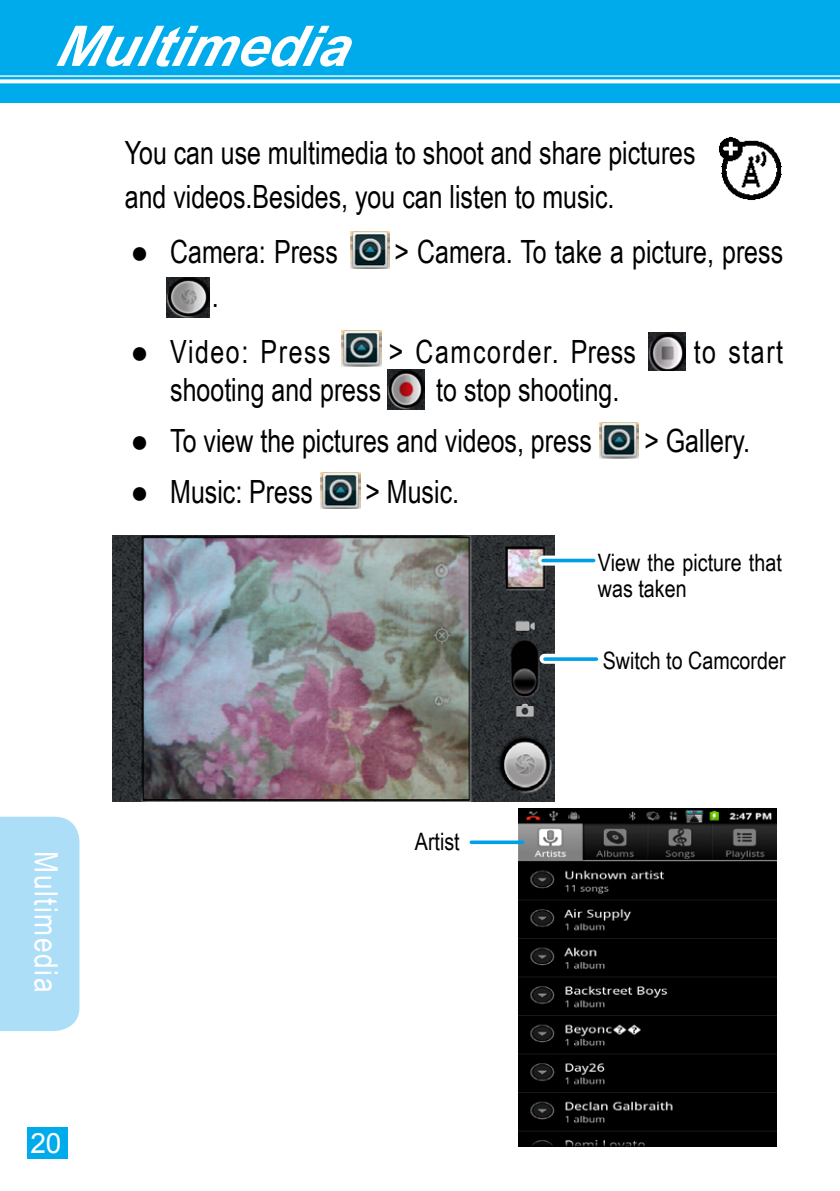
<style>
.page{position:relative;width:840px;height:1191px;background:#fff}
.page>*{position:absolute;margin:0;border:0;box-sizing:border-box;transform-origin:0 0}
.t1{font:italic 700 56px "Arial";color:#fff}
.t2{font:32px/44px "Arial Narrow";color:#000;scale:.95 1}
.t3{font:32px "Arial Narrow";letter-spacing:.05em;color:#000;scale:.95 1}
.t4{font:32px "Arial Narrow";letter-spacing:.05em;color:#fff}
.t5{font:28px "Arial";color:#fff}
.t6{font:24px/26px "Arial Narrow";color:#000}
.s1{font-family:"Arial"}
</style>
<div class="page">
<div style="left:27px;top:1127px;width:40px;height:31px;background:#00abeb"></div>
<div style="left:0;top:816px;width:79px;height:215px;background:#addef8"></div>
<div style="left:0;top:0;width:839px;height:102px;background:#00abeb"></div>
<hr style="left:0;top:75px;width:839px;height:2px;background:#fff">
<svg style="left:0;top:79px;width:839px;height:4px;background:#e5f6fd"></svg>
<img style="left:341px;top:330px;width:40px;height:36px">
<img style="left:599px;top:423px;width:39px;height:35px">
<img style="left:320px;top:472px;width:40px;height:37px">
<img style="left:112px;top:535px;width:442px;height:266px">
<svg style="left:543px;top:555px;width:50px;height:10px"></svg>
<hr style="left:542px;top:559px;width:51px;height:3px;background:#00a0e9">
<div style="left:544px;top:654px;width:42px;height:10px;background:#fff"></div>
<img style="left:719px;top:137px;width:63px;height:63px">
<img style="left:350px;top:232px;width:39px;height:37px">
<svg style="left:544px;top:657px;width:52px;height:4px"></svg>
<img style="left:518px;top:808px;width:258px;height:338px">
<svg style="left:471px;top:840px;width:51px;height:4px"></svg>
<img style="left:387px;top:370px;width:37px;height:39px">
<img style="left:648px;top:332px;width:36px;height:39px">
<img style="left:166px;top:278px;width:43px;height:39px">
<h1 class="t1" style="left:54px;top:10px;width:315px">Multimedia</h1>
<p class="t2" style="left:125px;top:129px;width:602px">You can use multimedia to shoot and share pictures and videos.Besides, you can listen to music.</p>
<p class="t2" style="left:130px;top:228px;width:219px"><span class="s1">●</span> Camera: Press</p>
<p class="t2" style="left:394px;top:228px;width:410px">&gt; Camera. To take a picture, press</p>
<p class="t2" style="left:170px;top:272px;width:53px">. .</p>
<p class="t3" style="left:130px;top:328px;width:212px"><span class="s1">●</span> Video: Press</p>
<p class="t3" style="left:388px;top:328px;width:262px">&gt; Camcorder. Press</p>
<p class="t2" style="left:693px;top:328px;width:96px">to start</p>
<p class="t2" style="left:170px;top:366px;width:223px">shooting and press</p>
<p class="t2" style="left:436px;top:366px;width:194px">to stop shooting.</p>
<p class="t2" style="left:130px;top:417px;width:487px"><span class="s1">●</span> To view the pictures and videos, press</p>
<p class="t2" style="left:644px;top:417px;width:113px">&gt; Gallery.</p>
<p class="t2" style="left:130px;top:468px;width:193px"><span class="s1">●</span> Music: Press</p>
<p class="t2" style="left:365px;top:468px;width:100px">&gt; Music.</p>
<p class="t6" style="left:597px;top:548px;width:185px">View the picture that was taken</p>
<p class="t4" style="left:70px;top:851px;width:143px;rotate:90deg">Multimedia</p>
<p class="t5" style="left:30px;top:1124px;width:33px">20</p>
<p class="t6" style="left:414px;top:827px;width:46px">Artist</p>
<p class="t6" style="left:602px;top:647px;width:184px">Switch to Camcorder</p>
</div>
